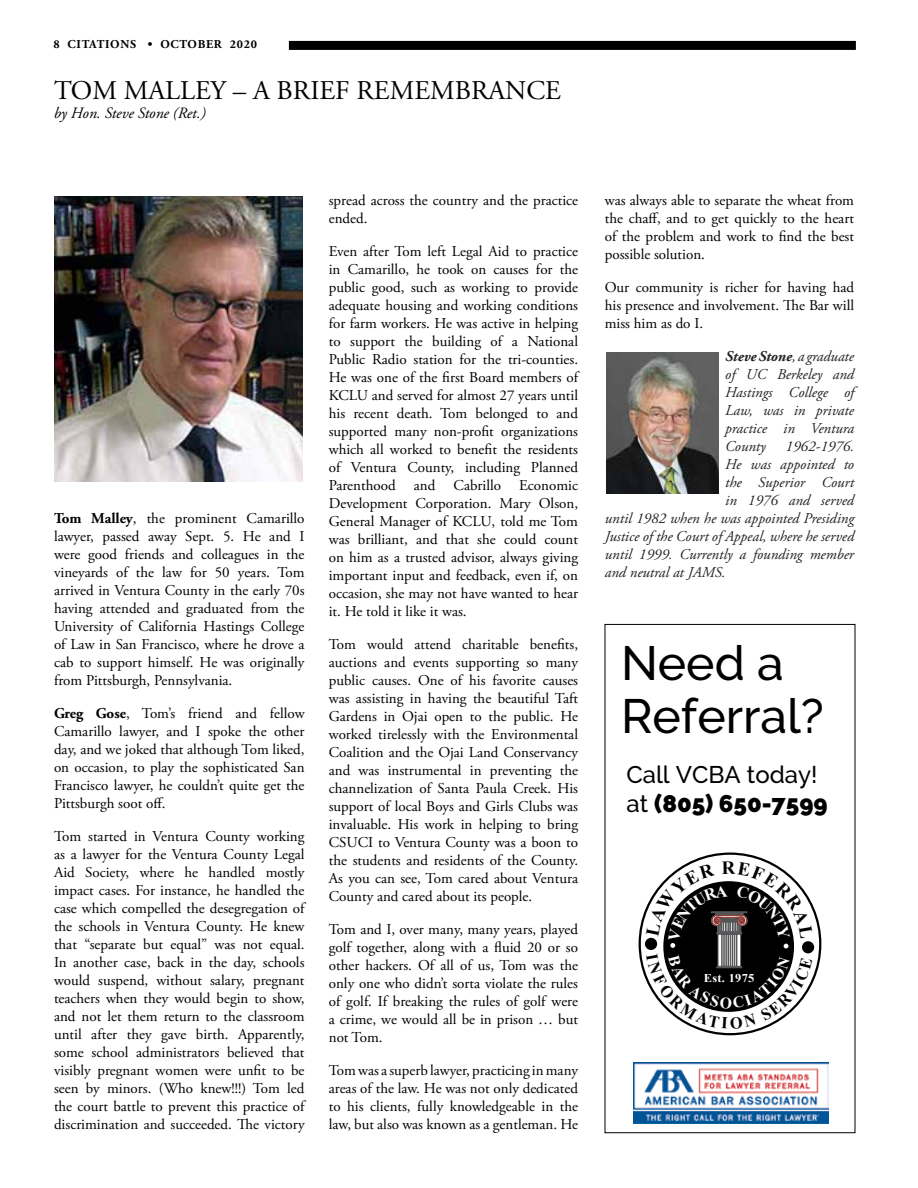
<style>
.page{position:relative;width:918px;height:1188px;background:#fff}
.page>*{position:absolute;margin:0;border:0;box-sizing:border-box;transform-origin:0 0}
.t1{font:500 48px/52.5px "Raleway";color:#000}
.t2{font:27px "Adobe Garamond Pro";color:#000}
.t3{font:500 24px/28.8px "Raleway";color:#000}
.t4{font:italic 15.75px "Adobe Garamond Pro";color:#000}
.t5{font:15px/18px "Adobe Garamond Pro";color:#000;text-align:justify}
.t6{font:italic 15px/18px "Adobe Garamond Pro";color:#212121;text-align:justify}
.t7{font:700 12px "Adobe Garamond Pro";letter-spacing:.06em;color:#000}
.t8{font:700 11.85px "Times New Roman";letter-spacing:.025em;color:#fff;scale:1.04 1}
.s1{font-weight:700}
.s2{font-weight:900}
</style>
<div class="page">
<div style="left:289px;top:41px;width:567px;height:9px;background:#000"></div>
<img style="left:54px;top:197px;width:248px;height:284px">
<img style="left:606px;top:353px;width:112px;height:140px">
<svg style="left:640px;top:854px;width:180px;height:180px"></svg>
<div style="left:605px;top:624px;width:250px;height:509px;border:1px solid #000"></div>
<img style="left:633px;top:1063px;width:195px;height:61px">
<svg style="left:646px;top:862px;width:167px;height:167px"></svg>
<p class="t7" style="left:53px;top:38px;width:205px">8 CITATIONS • OCTOBER 2020</p>
<h2 class="t2" style="left:54px;top:75px;width:509px">TOM MALLEY – A BRIEF REMEMBRANCE</h2>
<p class="t4" style="left:54px;top:103px;width:153px">by Hon. Steve Stone (Ret.)</p>
<p class="t5" style="left:54px;top:510px;width:252px"><span class="s1">Tom Malley</span>, the prominent Camarillo lawyer, passed away Sept. 5. He and I were good friends and colleagues in the vineyards of the law for 50 years. Tom arrived in Ventura County in the early 70s having attended and graduated from the University of California Hastings College of Law in San Francisco, where he drove a cab to support himself. He was originally from Pittsburgh, Pennsylvania.</p>
<p class="t5" style="left:54px;top:705px;width:252px"><span class="s1">Greg Gose</span>, Tom’s friend and fellow Camarillo lawyer, and I spoke the other day, and we joked that although Tom liked, on occasion, to play the sophisticated San Francisco lawyer, he couldn’t quite get the Pittsburgh soot off.</p>
<p class="t5" style="left:54px;top:828px;width:252px">Tom started in Ventura County working as a lawyer for the Ventura County Legal Aid Society, where he handled mostly impact cases. For instance, he handled the case which compelled the desegregation of the schools in Ventura County. He knew that “separate but equal” was not equal.<br>In another case, back in the day, schools would suspend, without salary, pregnant teachers when they would begin to show, and not let them return to the classroom until after they gave birth. Apparently, some school administrators believed that visibly pregnant women were unfit to be seen by minors. (Who knew!!!) Tom led the court battle to prevent this practice of discrimination and succeeded. The victory</p>
<p class="t5" style="left:329px;top:192px;width:251px">spread across the country and the practice ended.</p>
<p class="t5" style="left:329px;top:243px;width:251px">Even after Tom left Legal Aid to practice in Camarillo, he took on causes for the public good, such as working to provide adequate housing and working conditions for farm workers. He was active in helping to support the building of a National Public Radio station for the tri-counties.<br>He was one of the first Board members of KCLU and served for almost 27 years until his recent death. Tom belonged to and supported many non-profit organizations which all worked to benefit the residents of Ventura County, including Planned Parenthood and Cabrillo Economic Development Corporation. Mary Olson, General Manager of KCLU, told me Tom was brilliant, and that she could count on him as a trusted advisor, always giving important input and feedback, even if, on occasion, she may not have wanted to hear it. He told it like it was.</p>
<p class="t5" style="left:329px;top:636px;width:251px">Tom would attend charitable benefits, auctions and events supporting so many public causes. One of his favorite causes was assisting in having the beautiful Taft Gardens in Ojai open to the public. He worked tirelessly with the Environmental Coalition and the Ojai Land Conservancy and was instrumental in preventing the channelization of Santa Paula Creek. His support of local Boys and Girls Clubs was invaluable. His work in helping to bring CSUCI to Ventura County was a boon to the students and residents of the County.<br>As you can see, Tom cared about Ventura County and cared about its people.</p>
<p class="t5" style="left:329px;top:921px;width:251px">Tom and I, over many, many years, played golf together, along with a fluid 20 or so other hackers. Of all of us, Tom was the only one who didn’t sorta violate the rules of golf. If breaking the rules of golf were a crime, we would all be in prison … but not Tom.</p>
<p class="t5" style="left:329px;top:1062px;width:251px">Tom was a superb lawyer, practicing in many areas of the law. He was not only dedicated to his clients, fully knowledgeable in the law, but also was known as a gentleman. He</p>
<p class="t5" style="left:605px;top:192px;width:251px">was always able to separate the wheat from the chaff, and to get quickly to the heart of the problem and work to find the best possible solution.</p>
<p class="t5" style="left:605px;top:279px;width:251px">Our community is richer for having had his presence and involvement. The Bar will miss him as do I.</p>
<p class="t6" style="left:725px;top:347px;width:130px"><span class="s1">Steve Stone</span>, a graduate of UC Berkeley and Hastings College of Law, was in private practice in Ventura County</p>
<p class="t6" style="left:786px;top:437px;width:70px">1962-1976.</p>
<p class="t6" style="left:725px;top:455px;width:130px">He was appointed to</p>
<p class="t6" style="left:725px;top:473px;width:130px">the Superior Court</p>
<p class="t6" style="left:725px;top:491px;width:130px">in 1976 and served</p>
<p class="t6" style="left:605px;top:509px;width:251px">until 1982 when he was appointed Presiding</p>
<p class="t6" style="left:605px;top:527px;width:251px">Justice of the Court of Appeal, where he served</p>
<p class="t6" style="left:605px;top:545px;width:251px">until 1999. Currently a founding member</p>
<p class="t6" style="left:605px;top:563px;width:122px">and neutral at JAMS.</p>
<h1 class="t1" style="left:621px;top:637px;width:204px">Need a<br>Referral?</h1>
<h3 class="t3" style="left:626px;top:761px;width:203px">Call VCBA today! at <span class="s2">(805) 650-7599</span></h3>
<p class="t8" style="left:704px;top:970px;width:50px">Est. 1975</p>
</div>
